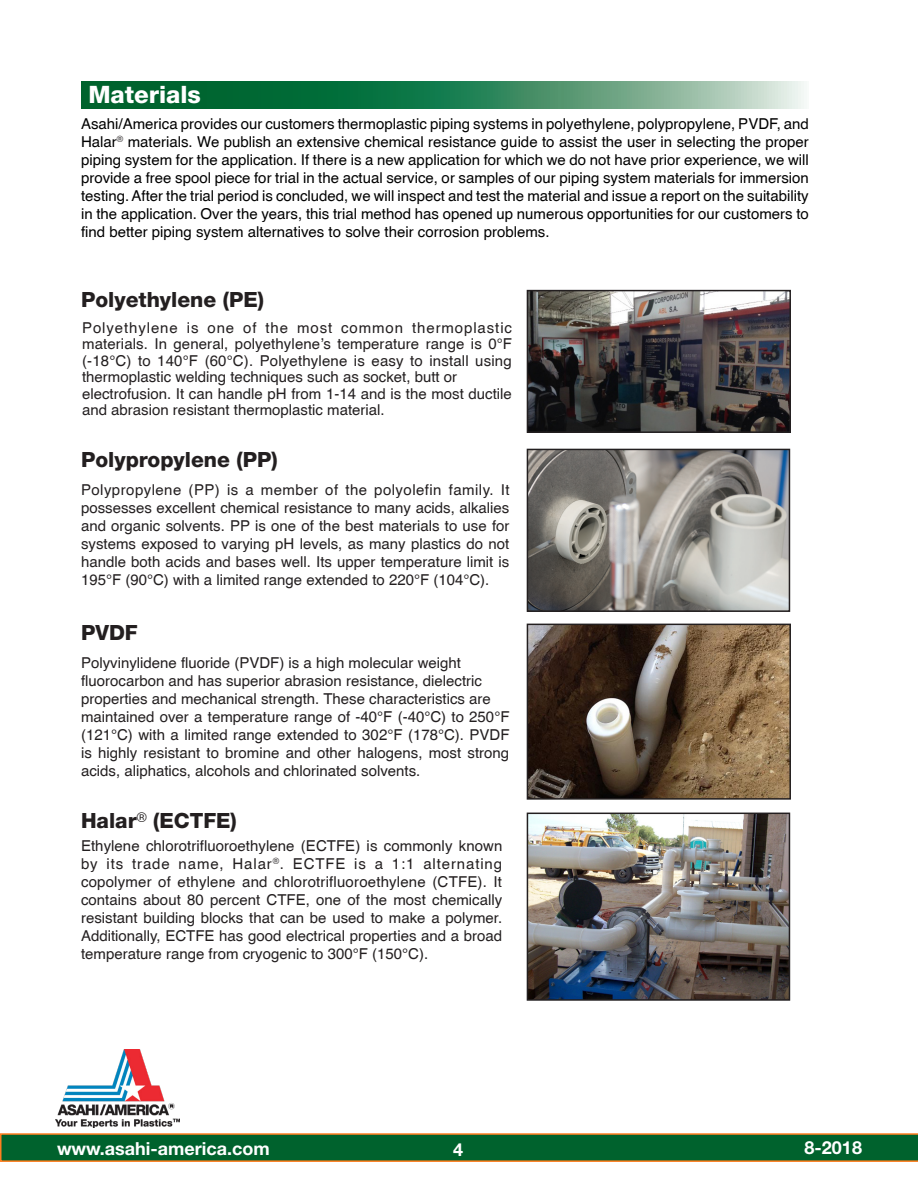
<style>
.page{position:relative;width:918px;height:1188px;background:#fff}
.page>*{position:absolute;margin:0;border:0;box-sizing:border-box;transform-origin:0 0}
.t1{font:800 24px "Helvetica Neue";color:#fff}
.t2{font:800 21px "Helvetica Neue";color:#231f20}
.t3{font:700 18px "Helvetica Neue LT Std";color:#fff}
.BODY{font:15px/18px "Helvetica";color:#231f20;text-align:justify}
.t4{font:15px/18px "Helvetica";color:#000;text-align:justify}
</style>
<div class="page">
<svg style="left:0;top:1133px;width:918px;height:29px;background:#1e662d"></svg>
<img style="left:56px;top:1050px;width:124px;height:77px">
<svg style="left:81px;top:81px;width:723px;height:27px;background:#3d8b63"></svg>
<img style="left:530px;top:452px;width:257px;height:157px">
<div style="left:527px;top:449px;width:263px;height:163px;border:2px solid #231f20"></div>
<img style="left:530px;top:816px;width:257px;height:182px">
<div style="left:527px;top:813px;width:263px;height:188px;border:2px solid #231f20"></div>
<img style="left:530px;top:293px;width:258px;height:137px">
<div style="left:527px;top:290px;width:264px;height:143px;border:2px solid #231f20"></div>
<img style="left:530px;top:627px;width:258px;height:170px">
<div style="left:527px;top:624px;width:264px;height:176px;border:2px solid #231f20"></div>
<p class="t1" style="left:88px;top:81px;width:114px">Materials</p>
<p class="t4" style="left:81px;top:114px;width:729px">Asahi/America provides our customers thermoplastic piping systems in polyethylene, polypropylene, PVDF, and Halar<sup>®</sup> materials. We publish an extensive chemical resistance guide to assist the user in selecting the proper piping system for the application. If there is a new application for which we do not have prior experience, we will provide a free spool piece for trial in the actual service, or samples of our piping system materials for immersion testing. After the trial period is concluded, we will inspect and test the material and issue a report on the suitability in the application. Over the years, this trial method has opened up numerous opportunities for our customers to find better piping system alternatives to solve their corrosion problems.</p>
<p class="t2" style="left:81px;top:287px;width:185px">Polyethylene (PE)</p>
<p class="BODY" style="left:82px;top:319px;width:431px;line-height:16.5px">Polyethylene is one of the most common thermoplastic materials. In general, polyethylene’s temperature range is 0°F (-18°C) to 140°F (60°C). Polyethylene is easy to install using thermoplastic welding techniques such as socket, butt or</p>
<p class="BODY" style="left:82px;top:385px;width:431px;line-height:16.5px">electrofusion. It can handle pH from 1-14 and is the most ductile and abrasion resistant thermoplastic material.</p>
<p class="t2" style="left:81px;top:447px;width:198px">Polypropylene (PP)</p>
<p class="BODY" style="left:81px;top:480px;width:430px">Polypropylene (PP) is a member of the polyolefin family. It possesses excellent chemical resistance to many acids, alkalies and organic solvents. PP is one of the best materials to use for systems exposed to varying pH levels, as many plastics do not handle both acids and bases well. Its upper temperature limit is 195°F (90°C) with a limited range extended to 220°F (104°C).</p>
<p class="t2" style="left:81px;top:620px;width:58px">PVDF</p>
<p class="BODY" style="left:81px;top:653px;width:382px">Polyvinylidene fluoride (PVDF) is a high molecular weight</p>
<p class="BODY" style="left:81px;top:671px;width:402px">fluorocarbon and has superior abrasion resistance, dielectric</p>
<p class="BODY" style="left:81px;top:689px;width:411px">properties and mechanical strength. These characteristics are</p>
<p class="BODY" style="left:81px;top:707px;width:430px">maintained over a temperature range of -40°F (-40°C) to 250°F (121°C) with a limited range extended to 302°F (178°C). PVDF is highly resistant to bromine and other halogens, most strong acids, aliphatics, alcohols and chlorinated solvents.</p>
<p class="t2" style="left:81px;top:808px;width:157px">Halar<sup>®</sup> (ECTFE)</p>
<p class="BODY" style="left:81px;top:836px;width:423px">Ethylene chlorotrifluoroethylene (ECTFE) is commonly known by its trade name, Halar<sup>®</sup>. ECTFE is a 1:1 alternating copolymer of ethylene and chlorotrifluoroethylene (CTFE). It contains about 80 percent CTFE, one of the most chemically resistant building blocks that can be used to make a polymer.<br>Additionally, ECTFE has good electrical properties and a broad temperature range from cryogenic to 300°F (150°C).</p>
<p class="t3" style="left:57px;top:1137px;width:214px">www.asahi-america.com</p>
<p class="t3" style="left:805px;top:1137px;width:59px">8-2018</p>
<p class="t3" style="left:453px;top:1138px;width:12px">4</p>
</div>
